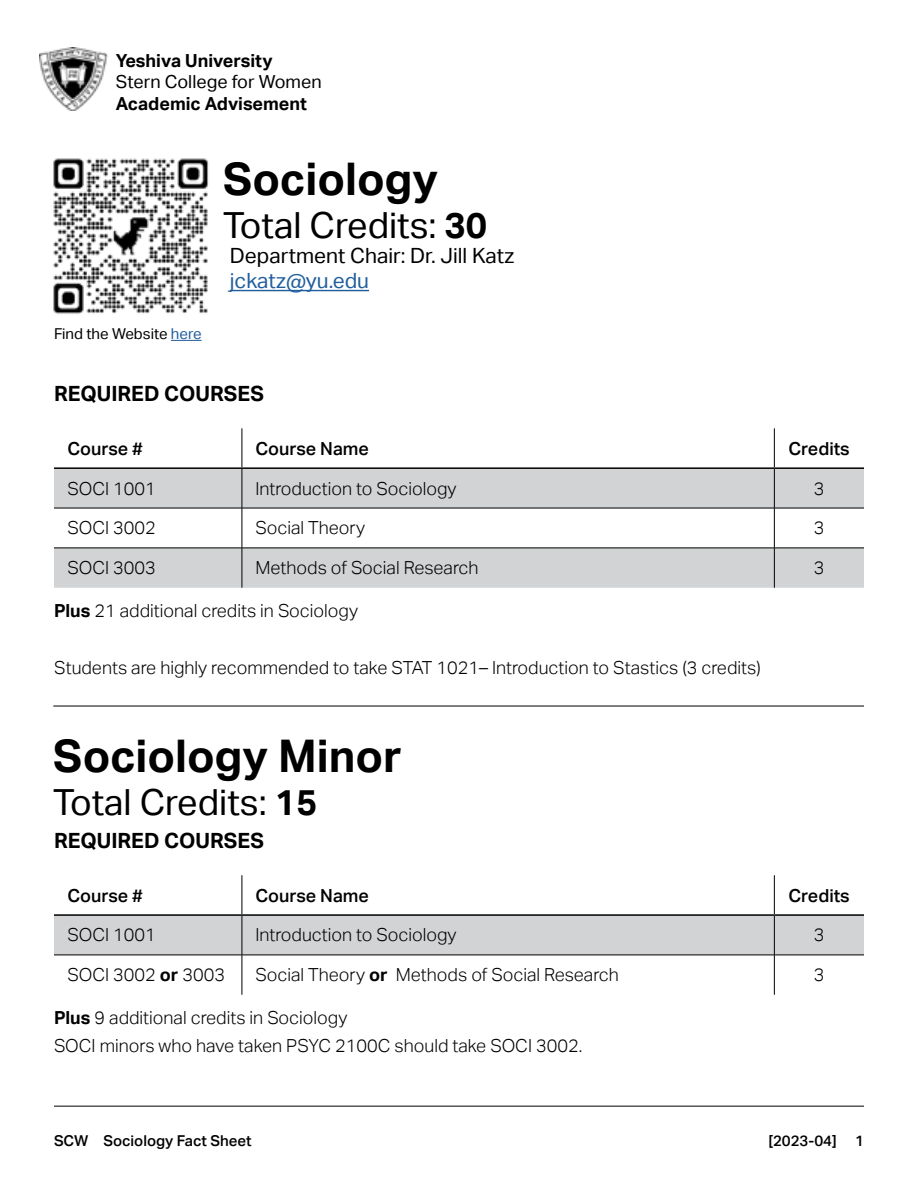
<style>
.page{position:relative;width:918px;height:1188px;background:#fff}
.page>*{position:absolute;margin:0;border:0;box-sizing:border-box;transform-origin:0 0}
.t1{font:700 45px "Aktiv Grotesk";color:#000}
.t2{font:36px "Aktiv Grotesk";color:#000}
.t3{font:700 21px "Aktiv Grotesk";color:#000}
.t4{font:21px "Aktiv Grotesk";color:#000}
.t5{font:21px "Aktiv Grotesk";color:#215e9e}
.t6{font:300 18px/28.3px "Aktiv Grotesk";color:#000}
.t7{font:500 18px "Aktiv Grotesk";color:#000}
.t8{font:700 18px "Aktiv Grotesk";color:#000}
.t9{font:18px "Aktiv Grotesk";color:#000}
.t10{font:500 15px "Aktiv Grotesk";color:#000}
.t11{font:15px "Aktiv Grotesk";color:#000}
.s1{color:#215e9e}
.s2{font-weight:700}
</style>
<div class="page">
<img style="left:40px;top:48px;width:68px;height:62px">
<img style="left:53px;top:158px;width:156px;height:156px">
<hr style="left:230px;top:290px;width:139px;height:1px;background:#215e9e">
<hr style="left:171px;top:340px;width:31px;height:1px;background:#215e9e">
<hr style="left:53px;top:706px;width:811px;height:1px;background:#000">
<hr style="left:54px;top:1106px;width:810px;height:1px;background:#000">
<svg style="left:54px;top:469px;width:810px;height:119px;fill:#d1d3d4"></svg>
<hr style="left:242px;top:428px;width:1px;height:39px;background:#000">
<hr style="left:774px;top:428px;width:1px;height:39px;background:#000">
<hr style="left:242px;top:469px;width:1px;height:39px;background:#000">
<hr style="left:774px;top:469px;width:1px;height:39px;background:#000">
<hr style="left:54px;top:508px;width:188px;height:1px;background:#000">
<hr style="left:242px;top:508px;width:532px;height:1px;background:#000">
<hr style="left:242px;top:508px;width:1px;height:40px;background:#000">
<hr style="left:774px;top:508px;width:90px;height:1px;background:#000">
<hr style="left:774px;top:508px;width:1px;height:40px;background:#000">
<hr style="left:54px;top:548px;width:188px;height:1px;background:#000">
<hr style="left:242px;top:548px;width:532px;height:1px;background:#000">
<hr style="left:242px;top:548px;width:1px;height:40px;background:#000">
<hr style="left:774px;top:548px;width:90px;height:1px;background:#000">
<hr style="left:774px;top:548px;width:1px;height:40px;background:#000">
<hr style="left:54px;top:467px;width:188px;height:2px;background:#000">
<hr style="left:242px;top:467px;width:532px;height:2px;background:#000">
<hr style="left:774px;top:467px;width:90px;height:2px;background:#000">
<div style="left:54px;top:916px;width:810px;height:39px;background:#d1d3d4"></div>
<hr style="left:242px;top:875px;width:1px;height:39px;background:#000">
<hr style="left:774px;top:875px;width:1px;height:39px;background:#000">
<hr style="left:242px;top:916px;width:1px;height:39px;background:#000">
<hr style="left:774px;top:916px;width:1px;height:39px;background:#000">
<hr style="left:54px;top:955px;width:188px;height:1px;background:#000">
<hr style="left:242px;top:955px;width:532px;height:1px;background:#000">
<hr style="left:242px;top:955px;width:1px;height:40px;background:#000">
<hr style="left:774px;top:955px;width:90px;height:1px;background:#000">
<hr style="left:774px;top:955px;width:1px;height:40px;background:#000">
<hr style="left:54px;top:914px;width:188px;height:2px;background:#000">
<hr style="left:242px;top:914px;width:532px;height:2px;background:#000">
<hr style="left:774px;top:914px;width:90px;height:2px;background:#000">
<p class="t8" style="left:116px;top:50px;width:158px">Yeshiva University</p>
<p class="t9" style="left:116px;top:72px;width:207px">Stern College for Women</p>
<p class="t8" style="left:116px;top:93px;width:193px">Academic Advisement</p>
<p class="t11" style="left:54px;top:325px;width:149px">Find the Website <span class="s1">here</span></p>
<h1 class="t1" style="left:223px;top:153px;width:216px">Sociology</h1>
<h2 class="t2" style="left:223px;top:205px;width:266px">Total Credits: <span class="s2">30</span></h2>
<p class="t4" style="left:230px;top:244px;width:286px">Department Chair: Dr. Jill Katz</p>
<p class="t5" style="left:230px;top:269px;width:141px">jckatz@yu.edu</p>
<p class="t3" style="left:54px;top:381px;width:211px">REQUIRED COURSES</p>
<p class="t7" style="left:68px;top:438px;width:77px">Course #</p>
<p class="t7" style="left:255px;top:438px;width:115px">Course Name</p>
<p class="t7" style="left:789px;top:438px;width:63px">Credits</p>
<p class="t6" style="left:68px;top:474px;width:90px">SOCI 1001</p>
<p class="t6" style="left:255px;top:474px;width:203px">Introduction to Sociology</p>
<p class="t6" style="left:814px;top:474px;width:12px">3</p>
<p class="t6" style="left:68px;top:514px;width:90px">SOCI 3002</p>
<p class="t6" style="left:255px;top:514px;width:111px">Social Theory</p>
<p class="t6" style="left:814px;top:514px;width:12px">3</p>
<p class="t6" style="left:68px;top:554px;width:90px">SOCI 3003</p>
<p class="t6" style="left:255px;top:554px;width:225px">Methods of Social Research</p>
<p class="t6" style="left:814px;top:554px;width:12px">3</p>
<p class="t6" style="left:54px;top:596px;width:306px"><span class="s2">Plus</span> 21 additional credits in Sociology</p>
<p class="t6" style="left:54px;top:653px;width:708px">Students are highly recommended to take STAT 1021– Introduction to Stastics (3 credits)</p>
<h1 class="t1" style="left:53px;top:730px;width:350px">Sociology Minor</h1>
<h2 class="t2" style="left:53px;top:782px;width:266px">Total Credits: <span class="s2">15</span></h2>
<p class="t3" style="left:54px;top:828px;width:211px">REQUIRED COURSES</p>
<p class="t7" style="left:68px;top:885px;width:77px">Course #</p>
<p class="t7" style="left:255px;top:885px;width:115px">Course Name</p>
<p class="t7" style="left:789px;top:885px;width:63px">Credits</p>
<p class="t6" style="left:68px;top:921px;width:90px">SOCI 1001</p>
<p class="t6" style="left:255px;top:921px;width:203px">Introduction to Sociology</p>
<p class="t6" style="left:814px;top:921px;width:12px">3</p>
<p class="t6" style="left:68px;top:961px;width:159px">SOCI 3002 <span class="s2">or</span> 3003</p>
<p class="t6" style="left:255px;top:961px;width:365px">Social Theory <span class="s2">or</span> Methods of Social Research</p>
<p class="t6" style="left:814px;top:961px;width:12px">3</p>
<p class="t6" style="left:54px;top:1003px;width:530px"><span class="s2">Plus</span> 9 additional credits in Sociology<br>SOCI minors who have taken PSYC 2100C should take SOCI 3002.</p>
<p class="t10" style="left:54px;top:1132px;width:199px">SCW Sociology Fact Sheet</p>
<p class="t10" style="left:768px;top:1132px;width:97px">[2023-04] 1</p>
</div>
